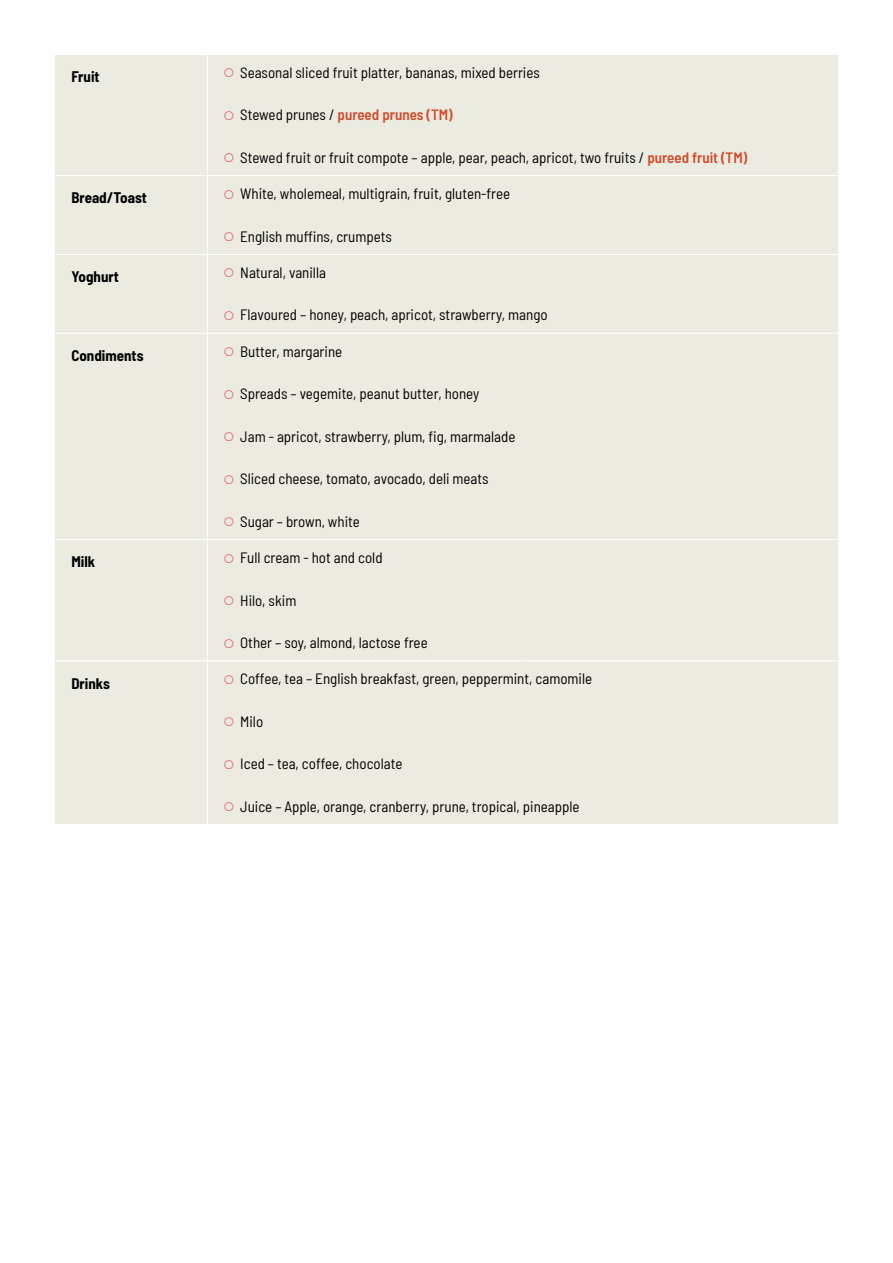
<style>
.page{position:relative;width:893px;height:1263px;background:#fff}
.page>*{position:absolute;margin:0;border:0;box-sizing:border-box;transform-origin:0 0}
.t1{font:semi-condensed 15px "Barlow";color:#000}
.t2{font:700 semi-condensed 15px "Barlow";color:#000}
.t3{font:600 semi-condensed 15px "Barlow";color:#d34b2a}
.s1{color:#e86975}
.s2{font-weight:400;color:#000}
.s3{font-weight:600;color:#d34b2a}
</style>
<div class="page">
<div style="left:55px;top:55px;width:783px;height:769px;background:#ecebe2"></div>
<hr style="left:207px;top:55px;width:1px;height:120px;background:#fff">
<hr style="left:54px;top:175px;width:153px;height:1px;background:#fff">
<hr style="left:207px;top:175px;width:316px;height:1px;background:#fff">
<hr style="left:207px;top:176px;width:1px;height:78px;background:#fff">
<hr style="left:523px;top:175px;width:316px;height:1px;background:#fff">
<hr style="left:54px;top:254px;width:153px;height:1px;background:#fff">
<hr style="left:207px;top:254px;width:316px;height:1px;background:#fff">
<hr style="left:207px;top:255px;width:1px;height:78px;background:#fff">
<hr style="left:523px;top:254px;width:316px;height:1px;background:#fff">
<hr style="left:54px;top:333px;width:153px;height:1px;background:#fff">
<hr style="left:207px;top:333px;width:316px;height:1px;background:#fff">
<hr style="left:207px;top:334px;width:1px;height:205px;background:#fff">
<hr style="left:523px;top:333px;width:316px;height:1px;background:#fff">
<hr style="left:54px;top:539px;width:153px;height:1px;background:#fff">
<hr style="left:207px;top:539px;width:316px;height:1px;background:#fff">
<hr style="left:207px;top:540px;width:1px;height:120px;background:#fff">
<hr style="left:523px;top:539px;width:316px;height:1px;background:#fff">
<hr style="left:54px;top:660px;width:153px;height:1px;background:#fff">
<hr style="left:207px;top:660px;width:316px;height:1px;background:#fff">
<hr style="left:207px;top:661px;width:1px;height:163px;background:#fff">
<hr style="left:523px;top:660px;width:316px;height:1px;background:#fff">
<svg style="left:224px;top:69px;width:9px;height:8px"></svg>
<svg style="left:224px;top:111px;width:9px;height:9px"></svg>
<svg style="left:224px;top:154px;width:9px;height:9px"></svg>
<svg style="left:224px;top:190px;width:9px;height:9px"></svg>
<svg style="left:224px;top:232px;width:9px;height:9px"></svg>
<svg style="left:224px;top:269px;width:9px;height:9px"></svg>
<svg style="left:224px;top:311px;width:9px;height:9px"></svg>
<svg style="left:224px;top:347px;width:9px;height:9px"></svg>
<svg style="left:224px;top:390px;width:9px;height:9px"></svg>
<svg style="left:224px;top:432px;width:9px;height:9px"></svg>
<svg style="left:224px;top:475px;width:9px;height:9px"></svg>
<svg style="left:224px;top:517px;width:9px;height:9px"></svg>
<svg style="left:224px;top:554px;width:9px;height:9px"></svg>
<svg style="left:224px;top:596px;width:9px;height:9px"></svg>
<svg style="left:224px;top:639px;width:9px;height:9px"></svg>
<svg style="left:224px;top:675px;width:9px;height:9px"></svg>
<svg style="left:224px;top:717px;width:9px;height:9px"></svg>
<svg style="left:224px;top:760px;width:9px;height:9px"></svg>
<svg style="left:224px;top:802px;width:9px;height:9px"></svg>
<p class="t2" style="left:71px;top:66px;width:30px">Fruit</p>
<p class="t1" style="left:224px;top:62px;width:317px"><span class="s1">●</span> Seasonal sliced fruit platter, bananas, mixed berries</p>
<p class="t3" style="left:224px;top:104px;width:230px"><span class="s1">●</span> <span class="s2">Stewed prunes /</span> pureed prunes (TM)</p>
<p class="t1" style="left:224px;top:147px;width:524px"><span class="s1">●</span> Stewed fruit or fruit compote – apple, pear, peach, apricot, two fruits / <span class="s3">pureed fruit (TM)</span></p>
<p class="t2" style="left:71px;top:187px;width:77px">Bread/Toast</p>
<p class="t1" style="left:224px;top:183px;width:287px"><span class="s1">●</span> White, wholemeal, multigrain, fruit, gluten-free</p>
<p class="t1" style="left:224px;top:225px;width:169px"><span class="s1">●</span> English muffins, crumpets</p>
<p class="t2" style="left:71px;top:266px;width:49px">Yoghurt</p>
<p class="t1" style="left:224px;top:262px;width:103px"><span class="s1">●</span> Natural, vanilla</p>
<p class="t1" style="left:224px;top:304px;width:325px"><span class="s1">●</span> Flavoured – honey, peach, apricot, strawberry, mango</p>
<p class="t2" style="left:71px;top:345px;width:74px">Condiments</p>
<p class="t1" style="left:224px;top:341px;width:119px"><span class="s1">●</span> Butter, margarine</p>
<p class="t1" style="left:224px;top:383px;width:256px"><span class="s1">●</span> Spreads – vegemite, peanut butter, honey</p>
<p class="t1" style="left:224px;top:426px;width:292px"><span class="s1">●</span> Jam - apricot, strawberry, plum, fig, marmalade</p>
<p class="t1" style="left:224px;top:468px;width:266px"><span class="s1">●</span> Sliced cheese, tomato, avocado, deli meats</p>
<p class="t1" style="left:224px;top:511px;width:137px"><span class="s1">●</span> Sugar – brown, white</p>
<p class="t2" style="left:71px;top:551px;width:25px">Milk</p>
<p class="t1" style="left:224px;top:547px;width:160px"><span class="s1">●</span> Full cream - hot and cold</p>
<p class="t1" style="left:224px;top:589px;width:73px"><span class="s1">●</span> Hilo, skim</p>
<p class="t1" style="left:224px;top:632px;width:205px"><span class="s1">●</span> Other – soy, almond, lactose free</p>
<p class="t2" style="left:71px;top:672px;width:40px">Drinks</p>
<p class="t1" style="left:224px;top:668px;width:369px"><span class="s1">●</span> Coffee, tea – English breakfast, green, peppermint, camomile</p>
<p class="t1" style="left:224px;top:711px;width:40px"><span class="s1">●</span> Milo</p>
<p class="t1" style="left:224px;top:753px;width:179px"><span class="s1">●</span> Iced – tea, coffee, chocolate</p>
<p class="t1" style="left:224px;top:796px;width:357px"><span class="s1">●</span> Juice – Apple, orange, cranberry, prune, tropical, pineapple</p>
</div>
